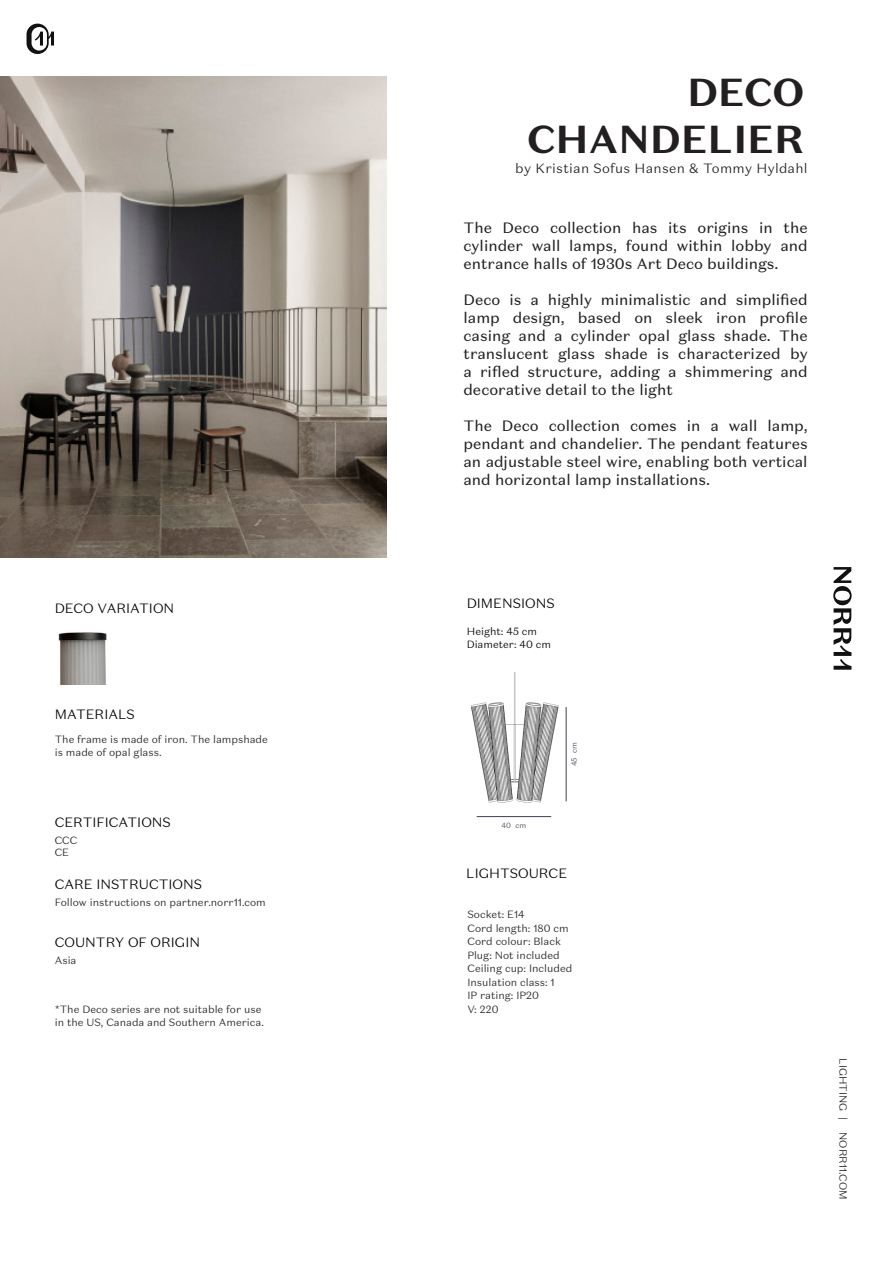
<style>
.page{position:relative;width:893px;height:1263px;background:#fff}
.page>*{position:absolute;margin:0;border:0;box-sizing:border-box;transform-origin:0 0}
.t1{font:700 39px "Domaine Sans Text";color:#231f20}
.t2{font:15px/18px "Domaine Sans Text";color:#231f20;text-align:justify}
.t3{font:300 13.5px "Domaine Sans Text";color:#000}
.t4{font:300 13.5px "Domaine Sans Text";letter-spacing:.02em;color:#231f20}
.t5{font:300 10.5px/13.5px "Domaine Sans Text";color:#231f20}
.t6{font:300 10.5px "Domaine Sans Text";color:#000}
.t7{font:300 7.5px "Domaine Sans Text";color:#404452}
</style>
<div class="page">
<svg style="left:27px;top:24px;width:27px;height:30px"></svg>
<svg style="left:833px;top:567px;width:19px;height:103px"></svg>
<img style="left:0;top:77px;width:386px;height:480px">
<img style="left:58px;top:632px;width:49px;height:53px">
<img style="left:470px;top:672px;width:96px;height:146px">
<hr style="left:566px;top:707px;width:1px;height:94px;background:#404452">
<hr style="left:477px;top:816px;width:74px;height:1px;background:#404452">
<p class="t3" style="left:55px;top:600px;width:121px">DECO VARIATION</p>
<p class="t3" style="left:55px;top:705px;width:82px">MATERIALS</p>
<p class="t5" style="left:55px;top:732px;width:215px">The frame is made of iron. The lampshade is made of opal glass.</p>
<p class="t3" style="left:55px;top:814px;width:118px">CERTIFICATIONS</p>
<p class="t5" style="left:55px;top:833px;width:24px">CCC</p>
<p class="t5" style="left:55px;top:846px;width:16px">CE</p>
<p class="t3" style="left:55px;top:876px;width:149px">CARE INSTRUCTIONS</p>
<p class="t5" style="left:55px;top:896px;width:213px">Follow instructions on partner.norr11.com</p>
<p class="t3" style="left:55px;top:934px;width:147px">COUNTRY OF ORIGIN</p>
<p class="t5" style="left:55px;top:954px;width:23px">Asia</p>
<p class="t5" style="left:55px;top:1002px;width:208px">*The Deco series are not suitable for use</p>
<p class="t5" style="left:55px;top:1015px;width:211px">in the US, Canada and Southern America.</p>
<p class="t1" style="left:687px;top:68px;width:119px">DECO</p>
<p class="t1" style="left:527px;top:115px;width:279px">CHANDELIER</p>
<p class="t4" style="left:515px;top:160px;width:294px">by Kristian Sofus Hansen &amp; Tommy Hyldahl</p>
<p class="t2" style="left:463px;top:219px;width:346px">The Deco collection has its origins in the cylinder wall lamps, found within lobby and entrance halls of 1930s Art Deco buildings.</p>
<p class="t2" style="left:463px;top:291px;width:346px">Deco is a highly minimalistic and simplified lamp design, based on sleek iron profile casing and a cylinder opal glass shade. The translucent glass shade is characterized by a rifled structure, adding a shimmering and decorative detail to the light</p>
<p class="t2" style="left:463px;top:417px;width:346px">The Deco collection comes in a wall lamp, pendant and chandelier. The pendant features an adjustable steel wire, enabling both vertical and horizontal lamp installations.</p>
<p class="t3" style="left:467px;top:594px;width:89px">DIMENSIONS</p>
<p class="t6" style="left:467px;top:624px;width:72px">Height: 45 cm</p>
<p class="t6" style="left:467px;top:638px;width:86px">Diameter: 40 cm</p>
<p class="t7" style="left:501px;top:821px;width:26px">40 cm</p>
<p class="t7" style="left:569px;top:766px;width:25px;rotate:-90deg">45 cm</p>
<p class="t3" style="left:466px;top:864px;width:102px">LIGHTSOURCE</p>
<p class="t5" style="left:467px;top:907px;width:59px">Socket: E14</p>
<p class="t5" style="left:467px;top:921px;width:103px">Cord length: 180 cm</p>
<p class="t5" style="left:467px;top:934px;width:95px">Cord colour: Black<br>Plug: Not included</p>
<p class="t5" style="left:467px;top:961px;width:106px">Ceiling cup: Included</p>
<p class="t5" style="left:467px;top:975px;width:89px">Insulation class: 1</p>
<p class="t5" style="left:467px;top:988px;width:73px">IP rating: IP20</p>
<p class="t5" style="left:467px;top:1002px;width:33px">V: 220</p>
<p class="t5" style="left:850px;top:1058px;width:143px;rotate:90deg">LIGHTING | NORR11.COM</p>
</div>
